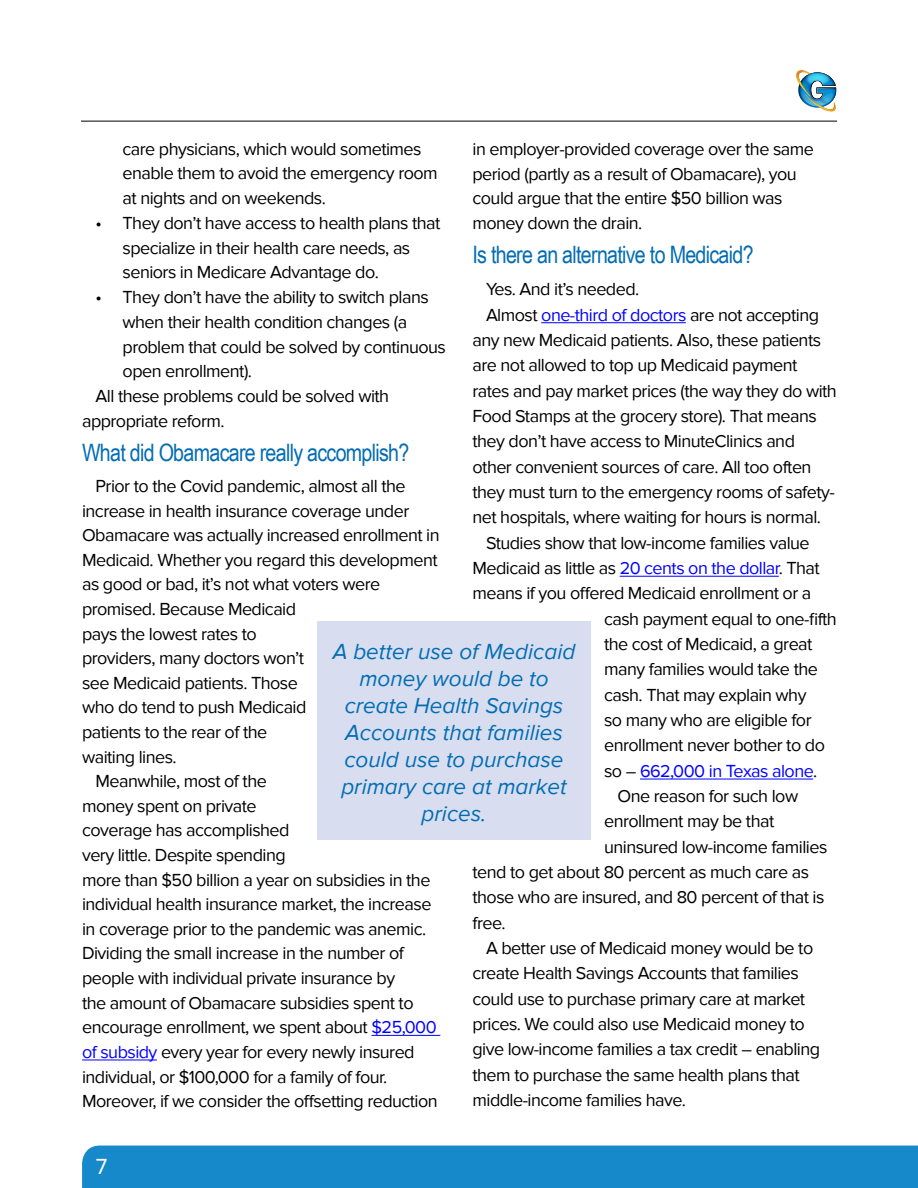
<style>
.page{position:relative;width:918px;height:1188px;background:#fff}
.page>*{position:absolute;margin:0;border:0;box-sizing:border-box;transform-origin:0 0}
.t1{font:24px "Arial Narrow";letter-spacing:-.03em;color:#036db3}
.t2{font:italic 22.5px/27px "Proxima Nova";color:#036db3;text-align:center}
.t3{font:22.5px "Proxima Nova";color:#fff}
.t4{font:18px/24.8px "Proxima Nova";letter-spacing:-.03em;color:#000}
.t5{font:18px "Proxima Nova";letter-spacing:-.03em;color:#00f}
.s1{color:#00f}
.s2{color:#000}
</style>
<div class="page">
<div style="left:82px;top:1146px;width:836px;height:42px;background:#1689ca"></div>
<hr style="left:81px;top:121px;width:756px;height:1px;background:#000">
<img style="left:796px;top:70px;width:40px;height:42px">
<div style="left:318px;top:621px;width:273px;height:218px;background:#d8def0"></div>
<hr style="left:371px;top:1035px;width:69px;height:1px;background:#00f">
<hr style="left:82px;top:1060px;width:75px;height:1px;background:#00f">
<hr style="left:541px;top:322px;width:145px;height:1px;background:#00f">
<hr style="left:620px;top:576px;width:159px;height:1px;background:#00f">
<hr style="left:640px;top:779px;width:173px;height:1px;background:#00f">
<p class="t4" style="left:123px;top:137px;width:317px">care physicians, which would sometimes enable them to avoid the emergency room at nights and on weekends.</p>
<p class="t4" style="left:123px;top:211px;width:319px;text-indent:-27px">• They don’t have access to health plans that specialize in their health care needs, as seniors in Medicare Advantage do.</p>
<p class="t4" style="left:96px;top:285px;width:335px">• They don’t have the ability to switch plans</p>
<p class="t4" style="left:123px;top:310px;width:286px">when their health condition changes (a</p>
<p class="t4" style="left:123px;top:335px;width:325px">problem that could be solved by continuous</p>
<p class="t4" style="left:123px;top:359px;width:131px">open enrollment).</p>
<p class="t4" style="left:96px;top:384px;width:295px">All these problems could be solved with</p>
<p class="t4" style="left:82px;top:409px;width:144px">appropriate reform.</p>
<h1 class="t1" style="left:82px;top:435px;width:329px">What did Obamacare really accomplish?</h1>
<p class="t4" style="left:96px;top:474px;width:312px">Prior to the Covid pandemic, almost all the</p>
<p class="t4" style="left:82px;top:498px;width:329px">increase in health insurance coverage under</p>
<p class="t4" style="left:82px;top:523px;width:359px">Obamacare was actually increased enrollment in</p>
<p class="t4" style="left:82px;top:548px;width:357px">Medicaid. Whether you regard this development</p>
<p class="t4" style="left:82px;top:572px;width:300px">as good or bad, it’s not what voters were</p>
<p class="t4" style="left:82px;top:597px;width:216px">promised. Because Medicaid</p>
<p class="t4" style="left:82px;top:622px;width:176px">pays the lowest rates to</p>
<p class="t4" style="left:82px;top:646px;width:224px">providers, many doctors won’t</p>
<p class="t4" style="left:82px;top:671px;width:217px">see Medicaid patients. Those</p>
<p class="t4" style="left:82px;top:695px;width:226px">who do tend to push Medicaid</p>
<p class="t4" style="left:82px;top:720px;width:187px">patients to the rear of the</p>
<p class="t4" style="left:82px;top:745px;width:96px">waiting lines.</p>
<p class="t4" style="left:96px;top:769px;width:173px">Meanwhile, most of the</p>
<p class="t4" style="left:82px;top:794px;width:176px">money spent on private</p>
<p class="t4" style="left:82px;top:818px;width:209px">coverage has accomplished</p>
<p class="t4" style="left:82px;top:843px;width:205px">very little. Despite spending</p>
<p class="t4" style="left:82px;top:868px;width:350px">more than $50 billion a year on subsidies in the</p>
<p class="t4" style="left:82px;top:892px;width:351px">individual health insurance market, the increase</p>
<p class="t4" style="left:82px;top:917px;width:346px">in coverage prior to the pandemic was anemic.</p>
<p class="t4" style="left:82px;top:941px;width:323px">Dividing the small increase in the number of</p>
<p class="t4" style="left:82px;top:966px;width:315px">people with individual private insurance by</p>
<p class="t4" style="left:82px;top:991px;width:333px">the amount of Obamacare subsidies spent to</p>
<p class="t4" style="left:82px;top:1015px;width:356px">encourage enrollment, we spent about <span class="s1">$25,000</span></p>
<p class="t4" style="left:82px;top:1040px;width:334px"><span class="s1">of subsidy</span> every year for every newly insured</p>
<p class="t4" style="left:82px;top:1064px;width:307px">individual, or $100,000 for a family of four.</p>
<p class="t4" style="left:82px;top:1089px;width:357px">Moreover, if we consider the offsetting reduction</p>
<p class="t4" style="left:472px;top:136px;width:343px">in employer-provided coverage over the same period (partly as a result of Obamacare), you could argue that the entire $50 billion was money down the drain.</p>
<h1 class="t1" style="left:472px;top:237px;width:283px">Is there an alternative to Medicaid?</h1>
<p class="t4" style="left:486px;top:277px;width:155px">Yes. And it’s needed.</p>
<p class="t4" style="left:486px;top:302px;width:335px">Almost <span class="s1">one-third of doctors</span> are not accepting</p>
<p class="t4" style="left:472px;top:328px;width:350px">any new Medicaid patients. Also, these patients</p>
<p class="t4" style="left:472px;top:353px;width:327px">are not allowed to top up Medicaid payment</p>
<p class="t4" style="left:472px;top:378px;width:366px">rates and pay market prices (the way they do with</p>
<p class="t4" style="left:472px;top:404px;width:346px">Food Stamps at the grocery store). That means</p>
<p class="t4" style="left:472px;top:429px;width:324px">they don’t have access to MinuteClinics and</p>
<p class="t4" style="left:472px;top:454px;width:341px">other convenient sources of care. All too often</p>
<p class="t4" style="left:472px;top:480px;width:364px">they must turn to the emergency rooms of safety-</p>
<p class="t4" style="left:472px;top:505px;width:350px">net hospitals, where waiting for hours is normal.</p>
<p class="t4" style="left:486px;top:531px;width:325px">Studies show that low-income families value</p>
<p class="t4" style="left:472px;top:556px;width:349px">Medicaid as little as <span class="s1">20 cents on the dollar</span>. That</p>
<p class="t4" style="left:472px;top:581px;width:340px">means if you offered Medicaid enrollment or a</p>
<p class="t4" style="left:604px;top:607px;width:234px">cash payment equal to one-fifth</p>
<p class="t4" style="left:604px;top:632px;width:210px">the cost of Medicaid, a great</p>
<p class="t4" style="left:604px;top:657px;width:215px">many families would take the</p>
<p class="t4" style="left:604px;top:683px;width:204px">cash. That may explain why</p>
<p class="t4" style="left:604px;top:708px;width:209px">so many who are eligible for</p>
<p class="t4" style="left:604px;top:733px;width:222px">enrollment never bother to do</p>
<p class="t5" style="left:604px;top:760px;width:215px"><span class="s2">so –</span> 662,000 in Texas alone<span class="s2">.</span></p>
<p class="t4" style="left:618px;top:784px;width:182px">One reason for such low</p>
<p class="t4" style="left:604px;top:809px;width:172px">enrollment may be that</p>
<p class="t4" style="left:604px;top:835px;width:225px">uninsured low-income families</p>
<p class="t4" style="left:472px;top:860px;width:338px">tend to get about 80 percent as much care as</p>
<p class="t4" style="left:472px;top:885px;width:353px">those who are insured, and 80 percent of that is</p>
<p class="t4" style="left:472px;top:911px;width:35px">free.</p>
<p class="t4" style="left:486px;top:936px;width:329px">A better use of Medicaid money would be to</p>
<p class="t4" style="left:472px;top:961px;width:328px">create Health Savings Accounts that families</p>
<p class="t4" style="left:472px;top:987px;width:334px">could use to purchase primary care at market</p>
<p class="t4" style="left:472px;top:1012px;width:334px">prices. We could also use Medicaid money to</p>
<p class="t4" style="left:472px;top:1037px;width:349px">give low-income families a tax credit – enabling</p>
<p class="t4" style="left:472px;top:1063px;width:329px">them to purchase the same health plans that</p>
<p class="t4" style="left:472px;top:1088px;width:215px">middle-income families have.</p>
<p class="t2" style="left:333px;top:638px;width:244px">A better use of Medicaid money would be to create Health Savings<br>Accounts that families could use to purchase primary care at market prices.</p>
<p class="t3" style="left:96px;top:1153px;width:13px">7</p>
</div>
